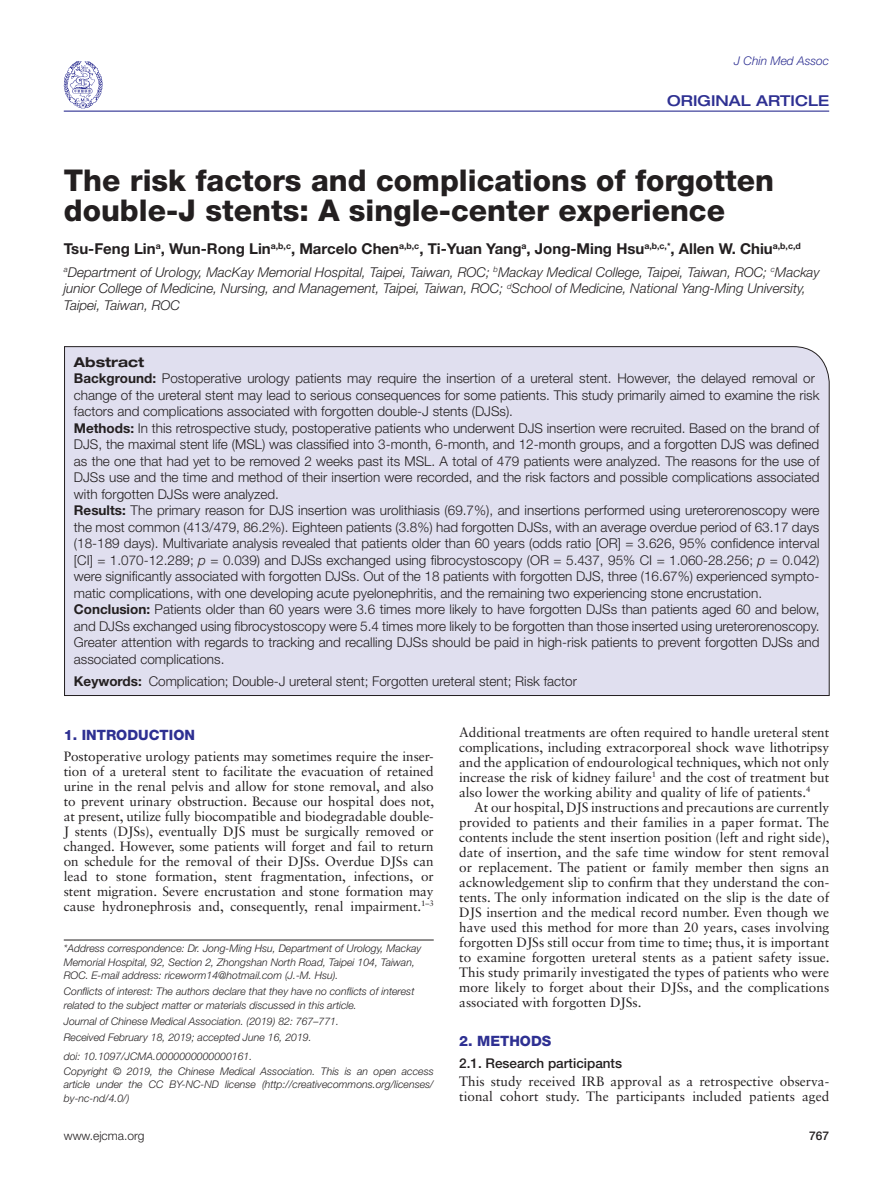
<style>
.page{position:relative;width:893px;height:1191px;background:#fff}
.page>*{position:absolute;margin:0;border:0;box-sizing:border-box;transform-origin:0 0}
.t1{font:800 30px/30px "Helvetica Neue LT Std";color:#231f20}
.t2{font:700 15px "Helvetica Neue LT Std";color:#231f20}
.t3{font:500 expanded 15px "Helvetica Neue LT Std";color:#2e3092}
.t4{font:800 14.25px "Helvetica Neue LT Std";color:#2e3092}
.t5{font:300 13.5px/16.5px "Helvetica Neue LT Std";color:#231f20}
.t6{font:13.5px/15px "Sabon LT Std";color:#231f20;text-align:justify}
.t7{font:italic 300 13.5px/16.5px "Helvetica Neue LT Std";color:#231f20}
.t8{font:500 13.5px "Helvetica Neue LT Std";color:#231f20}
.t9{font:italic 300 12px "Helvetica Neue LT Std";color:#2e3092}
.t10{font:300 12px "Helvetica Neue LT Std";color:#231f20}
.t11{font:500 12px "Helvetica Neue LT Std";color:#231f20}
.t12{font:italic 300 10.5px/13.5px "Helvetica Neue LT Std";color:#231f20}
.s1{font-weight:700;font-stretch:expanded}
.s2{font-weight:700}
.s3{font-style:italic}
</style>
<div class="page">
<hr style="left:64px;top:111px;width:765px;height:1px;background:#2e3092">
<svg style="left:64px;top:61px;width:39px;height:47px"></svg>
<hr style="left:64px;top:939px;width:370px;height:1px;background:#231f20">
<div style="left:64px;top:346px;width:766px;height:350px;background:#e0dfef"></div>
<p class="t9" style="left:734px;top:54px;width:96px">J Chin Med Assoc</p>
<p class="t3" style="left:667px;top:91px;width:163px">ORIGINAL ARTICLE</p>
<h1 class="t1" style="left:64px;top:166px;width:712px">The risk factors and complications of forgotten double-J stents: A single-center experience</h1>
<p class="t2" style="left:64px;top:239px;width:739px">Tsu-Feng Lin<sup>a</sup>, Wun-Rong Lin<sup>a,b,c</sup>, Marcelo Chen<sup>a,b,c</sup>, Ti-Yuan Yang<sup>a</sup>, Jong-Ming Hsu<sup>a,b,c,*</sup>, Allen W. Chiu<sup>a,b,c,d</sup></p>
<p class="t7" style="left:64px;top:264px;width:758px"><sup>a</sup>Department of Urology, MacKay Memorial Hospital, Taipei, Taiwan, ROC; <sup>b</sup>Mackay Medical College, Taipei, Taiwan, ROC; <sup>c</sup>Mackay junior College of Medicine, Nursing, and Management, Taipei, Taiwan, ROC; <sup>d</sup>School of Medicine, National Yang-Ming University,<br>Taipei, Taiwan, ROC</p>
<p class="t5" style="left:74px;top:353px;width:747px"><span class="s1">Abstract<br></span><span class="s2">Background:</span> Postoperative urology patients may require the insertion of a ureteral stent. However, the delayed removal or change of the ureteral stent may lead to serious consequences for some patients. This study primarily aimed to examine the risk factors and complications associated with forgotten double-J stents (DJSs).<br><span class="s2">Methods:</span> In this retrospective study, postoperative patients who underwent DJS insertion were recruited. Based on the brand of DJS, the maximal stent life (MSL) was classified into 3-month, 6-month, and 12-month groups, and a forgotten DJS was defined as the one that had yet to be removed 2 weeks past its MSL. A total of 479 patients were analyzed. The reasons for the use of DJSs use and the time and method of their insertion were recorded, and the risk factors and possible complications associated with forgotten DJSs were analyzed.<br><span class="s2">Results:</span> The primary reason for DJS insertion was urolithiasis (69.7%), and insertions performed using ureterorenoscopy were the most common (413/479, 86.2%). Eighteen patients (3.8%) had forgotten DJSs, with an average overdue period of 63.17 days (18-189 days). Multivariate analysis revealed that patients older than 60 years (odds ratio [OR] = 3.626, 95% confidence interval [CI] = 1.070-12.289; <span class="s3">p</span> = 0.039) and DJSs exchanged using fibrocystoscopy (OR = 5.437, 95% CI = 1.060-28.256; <span class="s3">p</span> = 0.042) were significantly associated with forgotten DJSs. Out of the 18 patients with forgotten DJS, three (16.67%) experienced sympto&shy;matic complications, with one developing acute pyelonephritis, and the remaining two experiencing stone encrustation.<br><span class="s2">Conclusion:</span> Patients older than 60 years were 3.6 times more likely to have forgotten DJSs than patients aged 60 and below, and DJSs exchanged using fibrocystoscopy were 5.4 times more likely to be forgotten than those inserted using ureterorenoscopy.<br>Greater attention with regards to tracking and recalling DJSs should be paid in high-risk patients to prevent forgotten DJSs and associated complications.</p>
<p class="t5" style="left:74px;top:673px;width:505px"><span class="s2">Keywords:</span> Complication; Double-J ureteral stent; Forgotten ureteral stent; Risk factor</p>
<p class="t4" style="left:64px;top:726px;width:133px">1. INTRODUCTION</p>
<p class="t6" style="left:64px;top:748px;width:372px">Postoperative urology patients may sometimes require the inser&shy;tion of a ureteral stent to facilitate the evacuation of retained urine in the renal pelvis and allow for stone removal, and also to prevent urinary obstruction. Because our hospital does not, at present, utilize fully biocompatible and biodegradable double-J stents (DJSs), eventually DJS must be surgically removed or changed. However, some patients will forget and fail to return on schedule for the removal of their DJSs. Overdue DJSs can lead to stone formation, stent fragmentation, infections, or stent migration. Severe encrustation and stone formation may cause hydronephrosis and, consequently, renal impairment.<sup>1–3</sup></p>
<p class="t12" style="left:64px;top:941px;width:359px">*Address correspondence: Dr. Jong-Ming Hsu, Department of Urology, Mackay<br>Memorial Hospital, 92, Section 2, Zhongshan North Road, Taipei 104, Taiwan,<br>ROC. E-mail address: riceworm14@hotmail.com (J.-M. Hsu).</p>
<p class="t12" style="left:64px;top:984px;width:352px">Conflicts of interest: The authors declare that they have no conflicts of interest related to the subject matter or materials discussed in this article.</p>
<p class="t12" style="left:64px;top:1013px;width:277px;line-height:15.9px">Journal of Chinese Medical Association. (2019) 82: 767–771.<br>Received February 18, 2019; accepted June 16, 2019.</p>
<p class="t12" style="left:64px;top:1048px;width:371px;line-height:15px">doi: 10.1097/JCMA.0000000000000161.<br>Copyright © 2019, the Chinese Medical Association. This is an open access</p>
<p class="t12" style="left:64px;top:1077px;width:371px">article under the CC BY-NC-ND license (http://creativecommons.org/licenses/ by-nc-nd/4.0/)</p>
<p class="t6" style="left:459px;top:724px;width:371px">Additional treatments are often required to handle ureteral stent complications, including extracorporeal shock wave lithotripsy and the application of endourological techniques, which not only increase the risk of kidney failure<sup>1</sup> and the cost of treatment but also lower the working ability and quality of life of patients.<sup>4</sup></p>
<p class="t6" style="left:459px;top:799px;width:372px;text-indent:15px">At our hospital, DJS instructions and precautions are currently provided to patients and their families in a paper format. The contents include the stent insertion position (left and right side), date of insertion, and the safe time window for stent removal or replacement. The patient or family member then signs an acknowledgement slip to confirm that they understand the con&shy;tents. The only information indicated on the slip is the date of DJS insertion and the medical record number. Even though we have used this method for more than 20 years, cases involving forgotten DJSs still occur from time to time; thus, it is important to examine forgotten ureteral stents as a patient safety issue.<br>This study primarily investigated the types of patients who were more likely to forget about their DJSs, and the complications associated with forgotten DJSs.</p>
<p class="t4" style="left:459px;top:1032px;width:94px">2. METHODS</p>
<p class="t8" style="left:459px;top:1055px;width:164px">2.1. Research participants</p>
<p class="t6" style="left:459px;top:1074px;width:371px">This study received IRB approval as a retrospective observa&shy;tional cohort study. The participants included patients aged</p>
<p class="t10" style="left:64px;top:1128px;width:82px">www.ejcma.org</p>
<p class="t11" style="left:809px;top:1128px;width:22px">767</p>
</div>
